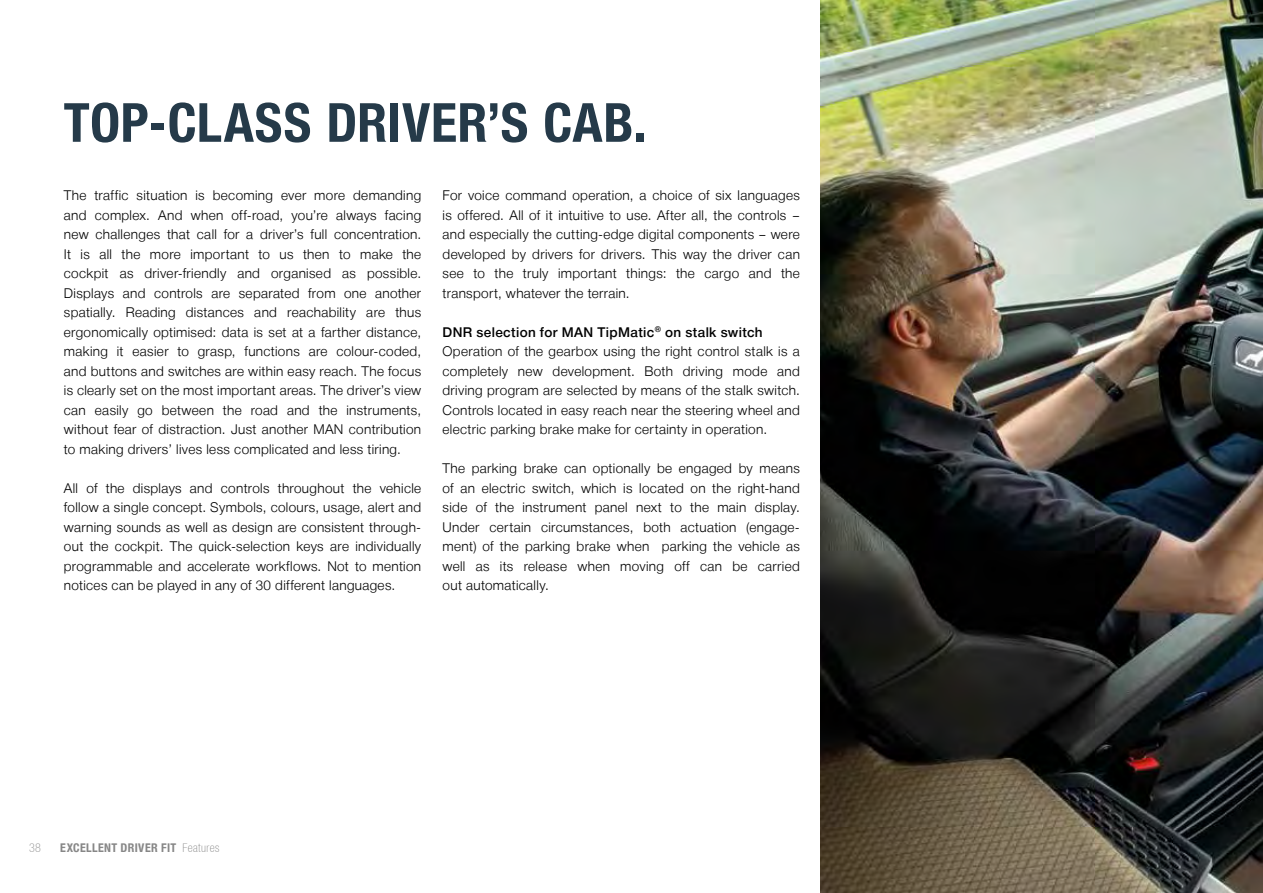
<style>
.page{position:relative;width:1263px;height:893px;background:#fff}
.page>*{position:absolute;margin:0;border:0;box-sizing:border-box;transform-origin:0 0}
.t1{font:700 54px "Man Global Condensed";letter-spacing:.01em;color:#253a49}
.t2{font:300 13.5px/19.5px "Man Global";letter-spacing:.025em;color:#000;text-align:justify}
.t3{font:700 12px "Man Global Condensed";letter-spacing:.03em;color:#878787}
.t4{font:300 12px "Man Global Condensed";color:#878787}
.s1{font-weight:500}
.s2{font-weight:300}
</style>
<div class="page">
<img style="left:820px;top:0;width:443px;height:893px">
<h1 class="t1" style="left:64px;top:92px;width:584px">TOP-CLASS DRIVER’S CAB.</h1>
<p class="t2" style="left:64px;top:186px;width:359px">The traffic situation is becoming ever more demanding and complex. And when off-road, you’re always facing new challenges that call for a driver’s full concentration.<br>It is all the more important to us then to make the cockpit as driver-friendly and organised as possible.<br>Displays and controls are separated from one another spatially. Reading distances and reachability are thus ergonomically optimised: data is set at a farther distance, making it easier to grasp, functions are colour-coded, and buttons and switches are within easy reach. The focus is clearly set on the most important areas. The driver’s view can easily go between the road and the instruments, without fear of distraction. Just another MAN contribution to making drivers’ lives less complicated and less tiring.</p>
<p class="t2" style="left:64px;top:478px;width:359px">All of the displays and controls throughout the vehicle follow a single concept. Symbols, colours, usage, alert and warning sounds as well as design are consistent through&shy;out the cockpit. The quick-selection keys are individually programmable and accelerate workflows. Not to mention notices can be played in any of 30 different languages.</p>
<p class="t2" style="left:443px;top:186px;width:359px">For voice command operation, a choice of six languages is offered. All of it intuitive to use. After all, the controls – and especially the cutting-edge digital components – were developed by drivers for drivers. This way the driver can see to the truly important things: the cargo and the transport, whatever the terrain.</p>
<p class="t2" style="left:443px;top:322px;width:359px;text-align:left"><span class="s1">DNR selection for MAN TipMatic</span><sup>®</sup> <span class="s1">on stalk switch </span>Operation of the gearbox using the right control stalk is a completely new development. Both driving mode and driving program are selected by means of the stalk switch.<br>Controls located in easy reach near the steering wheel and electric parking brake make for certainty in operation.</p>
<p class="t2" style="left:443px;top:459px;width:359px">The parking brake can optionally be engaged by means of an electric switch, which is located on the right-hand side of the instrument panel next to the main display.<br>Under certain circumstances, both actuation (engage&shy;ment) of the parking brake when parking the vehicle as well as its release when moving off can be carried out automatically.</p>
<p class="t4" style="left:29px;top:841px;width:13px">38</p>
<p class="t3" style="left:60px;top:841px;width:161px">EXCELLENT DRIVER FIT <span class="s2">Features</span></p>
</div>
